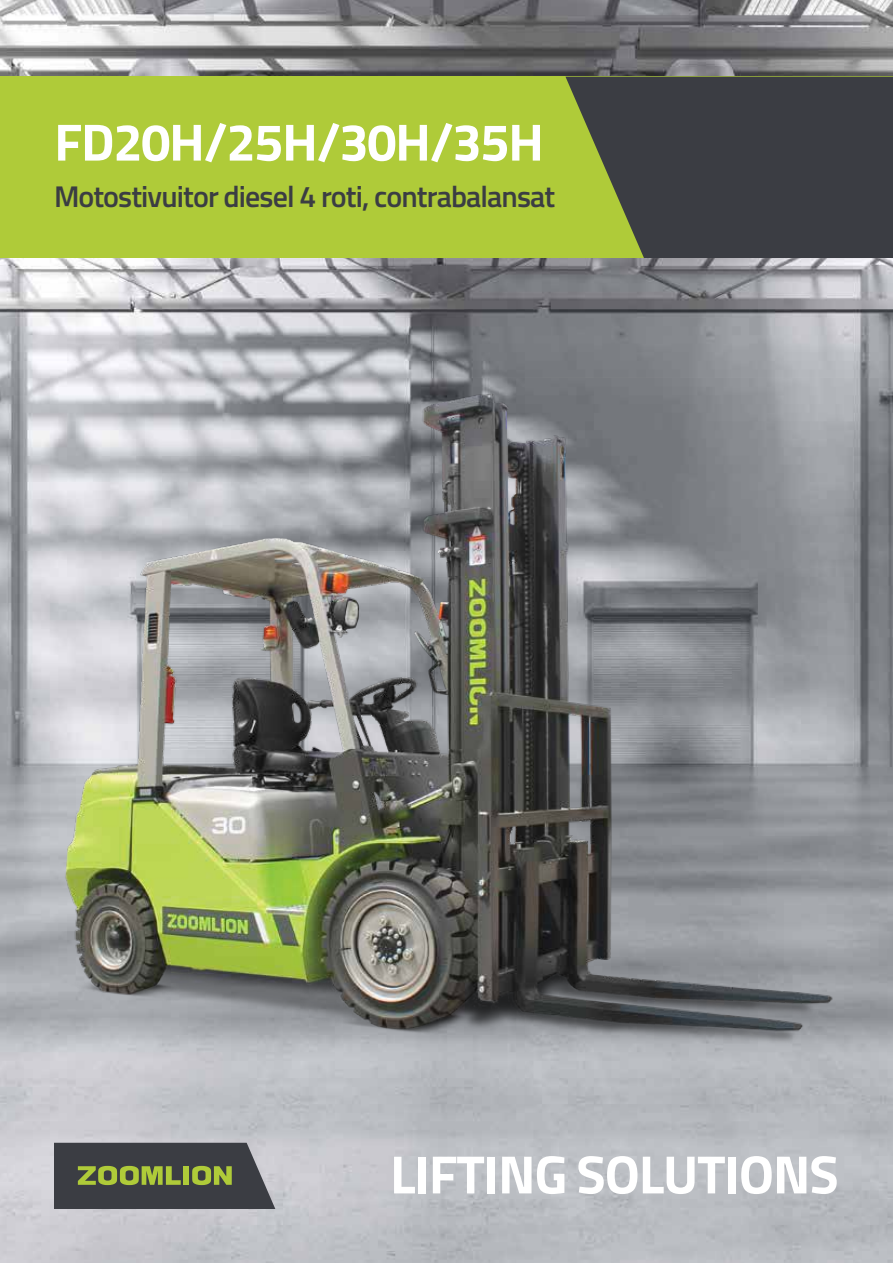
<style>
.page{position:relative;width:893px;height:1263px;background:#fff}
.page>*{position:absolute;margin:0;border:0;box-sizing:border-box;transform-origin:0 0}
.t1{font:700 54px "Titillium Web";letter-spacing:-.02em;color:#fff}
.t2{font:700 52.5px "Titillium";letter-spacing:-.025em;color:#fff}
.t3{font:600 30px "Titillium";letter-spacing:-.03em;color:#3b3d43}
</style>
<div class="page">
<img style="left:0;top:0;width:893px;height:1263px">
<div style="left:0;top:77px;width:893px;height:181px;background:#afcb39"></div>
<svg style="left:565px;top:77px;width:328px;height:181px;background:#494e41"></svg>
<svg style="left:54px;top:1143px;width:221px;height:66px;background:#52574a"></svg>
<img style="left:0;top:377px;width:867px;height:703px">
<h2 class="t2" style="left:54px;top:102px;width:491px">FD20H/25H/30H/35H</h2>
<p class="t3" style="left:54px;top:174px;width:503px">Motostivuitor diesel 4 roti, contrabalansat</p>
<h1 class="t1" style="left:390px;top:1133px;width:450px">LIFTING SOLUTIONS</h1>
</div>
